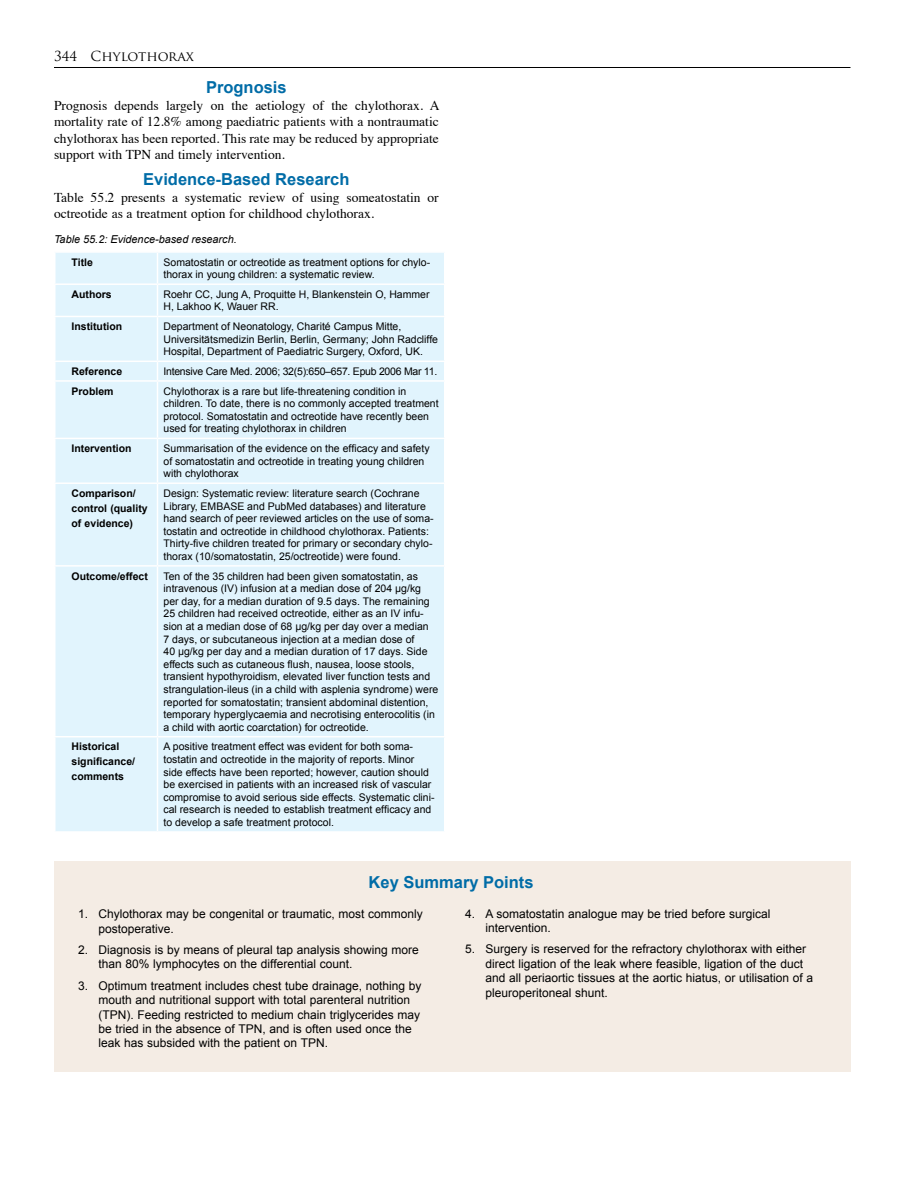
<style>
.page{position:relative;width:918px;height:1188px;background:#fff}
.page>*{position:absolute;margin:0;border:0;box-sizing:border-box;transform-origin:0 0}
.t1{font:700 16.5px "Arial";color:#006ca7}
.t2{font:13.5px/16.5px "Times";color:#000;text-align:justify}
.t3{font:13.5px "Trajan Pro";color:#000}
.t4{font:12px/14.4px "Arial";color:#000}
.t5{font:italic 10.8px "Arial";color:#000}
.t6{font:10.5px/12.6px "Arial";color:#000}
.t7{font:700 10.5px/15px "Arial";color:#000}
.t8{font:10.5px "Arial";letter-spacing:-.025em;color:#000}
</style>
<div class="page">
<hr style="left:54px;top:67px;width:796px;height:1px;background:#000">
<div style="left:56px;top:253px;width:388px;height:578px;background:#e1f4fd"></div>
<hr style="left:157px;top:253px;width:1px;height:30px;background:#fff">
<hr style="left:54px;top:283px;width:104px;height:2px;background:#fff">
<hr style="left:158px;top:283px;width:288px;height:2px;background:#fff">
<hr style="left:157px;top:285px;width:1px;height:31px;background:#fff">
<hr style="left:54px;top:316px;width:104px;height:1px;background:#fff">
<hr style="left:158px;top:316px;width:288px;height:1px;background:#fff">
<hr style="left:157px;top:317px;width:1px;height:44px;background:#fff">
<hr style="left:54px;top:361px;width:104px;height:1px;background:#fff">
<svg style="left:55px;top:362px;width:1px;height:18px"></svg>
<hr style="left:158px;top:361px;width:288px;height:1px;background:#fff">
<svg style="left:157px;top:362px;width:1px;height:18px"></svg>
<hr style="left:54px;top:380px;width:104px;height:2px;background:#fff">
<hr style="left:158px;top:380px;width:288px;height:2px;background:#fff">
<hr style="left:157px;top:382px;width:1px;height:56px;background:#fff">
<hr style="left:54px;top:438px;width:104px;height:1px;background:#fff">
<hr style="left:158px;top:438px;width:288px;height:1px;background:#fff">
<hr style="left:157px;top:439px;width:1px;height:43px;background:#fff">
<hr style="left:54px;top:482px;width:104px;height:2px;background:#fff">
<hr style="left:158px;top:482px;width:288px;height:2px;background:#fff">
<hr style="left:157px;top:484px;width:1px;height:81px;background:#fff">
<hr style="left:54px;top:565px;width:104px;height:2px;background:#fff">
<hr style="left:158px;top:565px;width:288px;height:2px;background:#fff">
<hr style="left:157px;top:567px;width:1px;height:169px;background:#fff">
<hr style="left:54px;top:736px;width:104px;height:1px;background:#fff">
<hr style="left:158px;top:736px;width:288px;height:1px;background:#fff">
<hr style="left:157px;top:737px;width:1px;height:94px;background:#fff">
<div style="left:54px;top:861px;width:796px;height:210px;background:#f4ece4"></div>
<p class="t3" style="left:54px;top:48px;width:142px">344 CHYLOTHORAX</p>
<h1 class="t1" style="left:206px;top:76px;width:82px">Prognosis</h1>
<p class="t2" style="left:54px;top:96px;width:387px">Prognosis depends largely on the aetiology of the chylothorax. A mortality rate of 12.8% among paediatric patients with a nontraumatic chylothorax has been reported. This rate may be reduced by appropriate support with TPN and timely intervention.</p>
<h1 class="t1" style="left:143px;top:169px;width:208px">Evidence-Based Research</h1>
<p class="t2" style="left:54px;top:188px;width:386px">Table 55.2 presents a systematic review of using someatostatin or octreotide as a treatment option for childhood chylothorax.</p>
<p class="t7" style="left:72px;top:255px;width:23px">Title</p>
<p class="t6" style="left:163px;top:256px;width:268px">Somatostatin or octreotide as treatment options for chylo&shy;thorax in young children: a systematic review.</p>
<p class="t7" style="left:72px;top:287px;width:42px">Authors</p>
<p class="t6" style="left:163px;top:288px;width:268px">Roehr CC, Jung A, Proquitte H, Blankenstein O, Hammer<br>H, Lakhoo K, Wauer RR.</p>
<p class="t7" style="left:72px;top:319px;width:52px">Institution</p>
<p class="t6" style="left:163px;top:320px;width:276px">Department of Neonatology, Charité Campus Mitte,<br>Universitätsmedizin Berlin, Berlin, Germany; John Radcliffe<br>Hospital, Department of Paediatric Surgery, Oxford, UK.</p>
<p class="t7" style="left:72px;top:364px;width:52px">Reference</p>
<p class="t8" style="left:163px;top:364px;width:275px">Intensive Care Med. 2006; 32(5):650–657. Epub 2006 Mar 11.</p>
<p class="t7" style="left:72px;top:384px;width:44px">Problem</p>
<p class="t6" style="left:163px;top:385px;width:277px">Chylothorax is a rare but life-threatening condition in children. To date, there is no commonly accepted treatment protocol. Somatostatin and octreotide have recently been used for treating chylothorax in children</p>
<p class="t7" style="left:72px;top:441px;width:62px">Intervention</p>
<p class="t6" style="left:163px;top:442px;width:268px">Summarisation of the evidence on the efficacy and safety of somatostatin and octreotide in treating young children with chylothorax</p>
<p class="t7" style="left:72px;top:486px;width:78px">Comparison/ control (quality of evidence)</p>
<p class="t6" style="left:163px;top:487px;width:272px">Design: Systematic review: literature search (Cochrane Library, EMBASE and PubMed databases) and literature hand search of peer reviewed articles on the use of soma&shy;tostatin and octreotide in childhood chylothorax. Patients:<br>Thirty-five children treated for primary or secondary chylo&shy;thorax (10/somatostatin, 25/octreotide) were found.</p>
<p class="t7" style="left:72px;top:569px;width:78px">Outcome/effect</p>
<p class="t6" style="left:163px;top:570px;width:276px">Ten of the 35 children had been given somatostatin, as intravenous (IV) infusion at a median dose of 204 μg/kg per day, for a median duration of 9.5 days. The remaining 25 children had received octreotide, either as an IV infu&shy;sion at a median dose of 68 μg/kg per day over a median<br>7 days, or subcutaneous injection at a median dose of<br>40 μg/kg per day and a median duration of 17 days. Side effects such as cutaneous flush, nausea, loose stools, transient hypothyroidism, elevated liver function tests and strangulation-ileus (in a child with asplenia syndrome) were reported for somatostatin; transient abdominal distention, temporary hyperglycaemia and necrotising enterocolitis (in a child with aortic coarctation) for octreotide.</p>
<p class="t7" style="left:72px;top:740px;width:65px">Historical significance/ comments</p>
<p class="t6" style="left:163px;top:741px;width:273px">A positive treatment effect was evident for both soma&shy;tostatin and octreotide in the majority of reports. Minor side effects have been reported; however, caution should be exercised in patients with an increased risk of vascular compromise to avoid serious side effects. Systematic clini&shy;cal research is needed to establish treatment efficacy and to develop a safe treatment protocol.</p>
<p class="t5" style="left:54px;top:233px;width:184px">Table 55.2: Evidence-based research.</p>
<h1 class="t1" style="left:369px;top:871px;width:167px">Key Summary Points</h1>
<p class="t4" style="left:98px;top:907px;width:326px;text-indent:-20px">1. Chylothorax may be congenital or traumatic, most commonly postoperative.</p>
<p class="t4" style="left:98px;top:943px;width:322px;text-indent:-20px">2. Diagnosis is by means of pleural tap analysis showing more than 80% lymphocytes on the differential count.</p>
<p class="t4" style="left:98px;top:978px;width:325px;text-indent:-20px">3. Optimum treatment includes chest tube drainage, nothing by mouth and nutritional support with total parenteral nutrition (TPN). Feeding restricted to medium chain triglycerides may be tried in the absence of TPN, and is often used once the leak has subsided with the patient on TPN.</p>
<p class="t4" style="left:485px;top:906px;width:287px;text-indent:-20px">4. A somatostatin analogue may be tried before surgical intervention.</p>
<p class="t4" style="left:485px;top:942px;width:329px;text-indent:-20px">5. Surgery is reserved for the refractory chylothorax with either direct ligation of the leak where feasible, ligation of the duct and all periaortic tissues at the aortic hiatus, or utilisation of a pleuroperitoneal shunt.</p>
</div>
